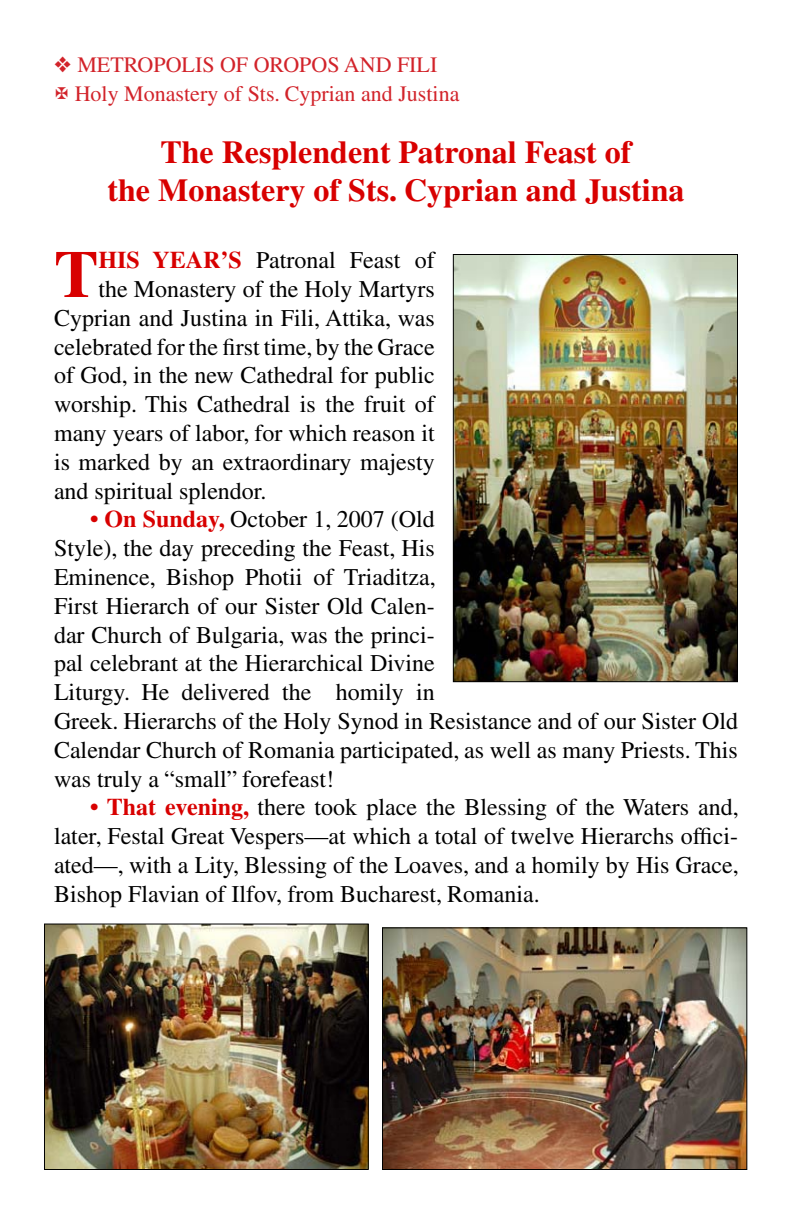
<style>
.page{position:relative;width:792px;height:1224px;background:#fff}
.page>*{position:absolute;margin:0;border:0;box-sizing:border-box;transform-origin:0 0}
.t1{font:700 66.6px "CTOS Times Pro";color:#d80000}
.t2{font:700 32px "CTOS Times Pro";color:#d80000}
.t3{font:24px/28.8px "CTOS Times Pro";color:#000}
.t4{font:22px "CTOS Times Pro";color:#d2232a}
.s1{font-weight:700;color:#d80000}
</style>
<div class="page">
<img style="left:455px;top:256px;width:281px;height:424px">
<div style="left:453px;top:254px;width:285px;height:428px;border:1px solid #000"></div>
<img style="left:384px;top:929px;width:361px;height:239px">
<div style="left:382px;top:927px;width:365px;height:243px;border:1px solid #000"></div>
<img style="left:46px;top:926px;width:321px;height:242px">
<div style="left:44px;top:924px;width:325px;height:246px;border:1px solid #000"></div>
<p class="t4" style="left:54px;top:52px;width:385px">❖ METROPOLIS OF OROPOS AND FILI</p>
<p class="t4" style="left:75px;top:81px;width:386px">Holy Monastery of Sts. Cyprian and Justina</p>
<p class="t2" style="left:160px;top:134px;width:473px">The Resplendent Patronal Feast of</p>
<p class="t2" style="left:107px;top:172px;width:579px">the Monastery of Sts. Cyprian and Justina</p>
<p class="t1" style="left:54px;top:237px;width:46px">T</p>
<p class="t3" style="left:98px;top:246px;width:338px"><span class="s1">HIS YEAR’S</span> Patronal Feast of</p>
<p class="t3" style="left:98px;top:274px;width:338px">the Monastery of the Holy Martyrs</p>
<p class="t3" style="left:54px;top:303px;width:382px">Cyprian and Justina in Fili, Attika, was</p>
<p class="t3" style="left:54px;top:332px;width:382px">celebrated for the first time, by the Grace</p>
<p class="t3" style="left:54px;top:361px;width:382px">of God, in the new Cathedral for public</p>
<p class="t3" style="left:54px;top:390px;width:382px">worship. This Cathedral is the fruit of</p>
<p class="t3" style="left:54px;top:418px;width:382px">many years of labor, for which reason it</p>
<p class="t3" style="left:54px;top:447px;width:382px">is marked by an extraordinary majesty</p>
<p class="t3" style="left:54px;top:476px;width:214px">and spiritual splendor.</p>
<p class="t3" style="left:54px;top:505px;width:686px;text-indent:36px"><span class="s1">• On Sunday,</span> October 1, 2007 (Old<br>Style), the day preceding the Feast, His<br>Eminence, Bishop Photii of Triaditza,<br>First Hierarch of our Sister Old Calen-<br>dar Church of Bulgaria, was the princi-<br>pal celebrant at the Hierarchical Divine<br>Liturgy. He delivered the homily in<br>Greek. Hierarchs of the Holy Synod in Resistance and of our Sister Old Calendar Church of Romania participated, as well as many Priests. This was truly a “small” forefeast!</p>
<p class="t3" style="left:54px;top:793px;width:686px;text-align:justify;text-indent:36px"><span class="s1">• That evening,</span> there took place the Blessing of the Waters and, later, Festal Great Vespers—at which a total of twelve Hierarchs offici&shy;ated—, with a Lity, Blessing of the Loaves, and a homily by His Grace, Bishop Flavian of Ilfov, from Bucharest, Romania.</p>
</div>
